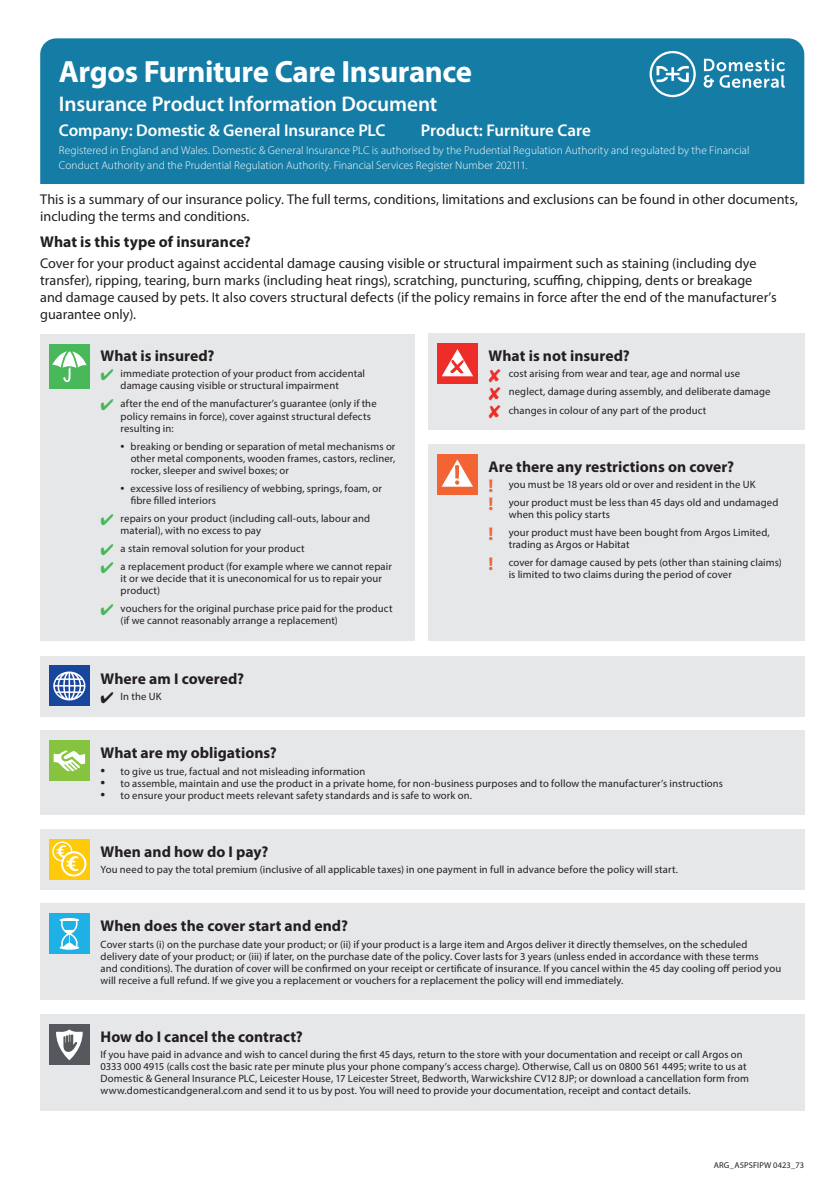
<style>
.page{position:relative;width:840px;height:1191px;background:#fff}
.page>*{position:absolute;margin:0;border:0;box-sizing:border-box;transform-origin:0 0}
.t1{font:700 30.8px "Myriad Pro";letter-spacing:-.015em;color:#fff}
.t2{font:600 21.2px "Myriad Pro";letter-spacing:-.005em;color:#fff}
.t3{font:600 17px "Myriad Pro";letter-spacing:-.005em;color:#fff}
.t4{font:700 15.6px "Myriad Pro";color:#231f20}
.t5{font:14.2px/17px "Myriad Pro";color:#231f20}
.t6{font:300 11.4px/14.2px "Myriad Pro";letter-spacing:.005em;color:#fff}
.t7{font:10.6px/12px "Myriad Pro";letter-spacing:.01em;color:#231f20}
.t8{font:8.6px "Myriad Pro";letter-spacing:.015em;color:#231f20}
.s1{color:#48b85a}
.s2{font-size:14.2px}
.s3{color:#ee2d28}
.s4{font-weight:700;font-size:18.4px;color:#f26434}
.s5{font-size:17px}
</style>
<div class="page">
<div style="left:40px;top:38px;width:763px;height:146px;background:#157ca5"></div>
<svg style="left:649px;top:51px;width:46px;height:46px"></svg>
<svg style="left:703px;top:59px;width:81px;height:29px"></svg>
<div style="left:40px;top:333px;width:375px;height:307px;background:#e6e7e9"></div>
<div style="left:49px;top:344px;width:40px;height:45px;background:#48b85a"></div>
<svg style="left:52px;top:351px;width:34px;height:31px"></svg>
<div style="left:428px;top:333px;width:375px;height:96px;background:#e6e7e9"></div>
<div style="left:437px;top:343px;width:40px;height:41px;background:#ee2d28"></div>
<svg style="left:442px;top:349px;width:31px;height:27px"></svg>
<div style="left:428px;top:444px;width:375px;height:196px;background:#e6e7e9"></div>
<div style="left:437px;top:454px;width:40px;height:40px;background:#f26434"></div>
<svg style="left:441px;top:459px;width:32px;height:28px"></svg>
<div style="left:40px;top:656px;width:763px;height:60px;background:#e6e7e9"></div>
<div style="left:49px;top:666px;width:40px;height:40px;background:#18469d"></div>
<svg style="left:53px;top:671px;width:32px;height:29px"></svg>
<div style="left:40px;top:730px;width:763px;height:84px;background:#e6e7e9"></div>
<div style="left:49px;top:740px;width:40px;height:41px;background:#86c43f"></div>
<svg style="left:54px;top:750px;width:31px;height:21px"></svg>
<div style="left:40px;top:829px;width:763px;height:60px;background:#e6e7e9"></div>
<div style="left:49px;top:839px;width:40px;height:40px;background:#feca0a"></div>
<svg style="left:52px;top:841px;width:34px;height:35px"></svg>
<div style="left:40px;top:903px;width:763px;height:96px;background:#e6e7e9"></div>
<div style="left:49px;top:913px;width:40px;height:41px;background:#1fb0e6"></div>
<svg style="left:60px;top:918px;width:19px;height:31px"></svg>
<div style="left:40px;top:1014px;width:763px;height:96px;background:#e6e7e9"></div>
<div style="left:49px;top:1024px;width:40px;height:40px;background:#55585d"></div>
<svg style="left:56px;top:1029px;width:27px;height:31px"></svg>
<p class="t1" style="left:59px;top:51px;width:414px">Argos Furniture Care Insurance</p>
<p class="t2" style="left:59px;top:90px;width:380px">Insurance Product Information Document</p>
<p class="t3" style="left:59px;top:120px;width:328px">Company: Domestic &amp; General Insurance PLC</p>
<p class="t3" style="left:420px;top:120px;width:171px">Product: Furniture Care</p>
<p class="t6" style="left:59px;top:143px;width:691px">Registered in England and Wales. Domestic &amp; General Insurance PLC is authorised by the Prudential Regulation Authority and regulated by the Financial<br>Conduct Authority and the Prudential Regulation Authority. Financial Services Register Number 202111.</p>
<p class="t5" style="left:40px;top:191px;width:758px">This is a summary of our insurance policy. The full terms, conditions, limitations and exclusions can be found in other documents, including the terms and conditions.</p>
<p class="t4" style="left:40px;top:231px;width:212px">What is this type of insurance?</p>
<p class="t5" style="left:40px;top:254px;width:737px">Cover for your product against accidental damage causing visible or structural impairment such as staining (including dye transfer), ripping, tearing, burn marks (including heat rings), scratching, puncturing, scuffing, chipping, dents or breakage and damage caused by pets. It also covers structural defects (if the policy remains in force after the end of the manufacturer’s guarantee only).</p>
<p class="t4" style="left:100px;top:346px;width:115px">What is insured?</p>
<p class="t7" style="left:100px;top:368px;width:266px;text-align:center"><span class="s1">✔</span> immediate protection of your product from accidental damage causing visible or structural impairment</p>
<p class="t7" style="left:121px;top:398px;width:257px;text-indent:-20px"><span class="s1">✔</span> after the end of the manufacturer’s guarantee (only if the policy remains in force), cover against structural defects resulting in:</p>
<p class="t7" style="left:131px;top:440px;width:266px;text-align:justify;text-indent:-10px"><span class="s2">•</span> breaking or bending or separation of metal mechanisms or other metal components, wooden frames, castors, recliner, rocker, sleeper and swivel boxes; or</p>
<p class="t7" style="left:131px;top:482px;width:252px;text-indent:-10px"><span class="s2">•</span> excessive loss of resiliency of webbing, springs, foam, or fibre filled interiors</p>
<p class="t7" style="left:121px;top:512px;width:251px;text-indent:-20px"><span class="s1">✔</span> repairs on your product (including call-outs, labour and material), with no excess to pay</p>
<p class="t7" style="left:100px;top:542px;width:205px"><span class="s1">✔</span> a stain removal solution for your product</p>
<p class="t7" style="left:121px;top:560px;width:272px;text-indent:-20px"><span class="s1">✔</span> a replacement product (for example where we cannot repair it or we decide that it is uneconomical for us to repair your product)</p>
<p class="t7" style="left:121px;top:602px;width:273px;text-indent:-20px"><span class="s1">✔</span> vouchers for the original purchase price paid for the product (if we cannot reasonably arrange a replacement)</p>
<p class="t4" style="left:100px;top:668px;width:145px">Where am I covered?</p>
<p class="t7" style="left:100px;top:690px;width:62px">✔ In the UK</p>
<p class="t4" style="left:488px;top:346px;width:142px">What is not insured?</p>
<p class="t7" style="left:488px;top:365px;width:283px;line-height:18px"><span class="s3">✘</span> cost arising from wear and tear, age and normal use<br><span class="s3">✘</span> neglect, damage during assembly, and deliberate damage <span class="s3">✘</span> changes in colour of any part of the product</p>
<p class="t4" style="left:488px;top:456px;width:247px">Are there any restrictions on cover?</p>
<p class="t7" style="left:488px;top:475px;width:291px;line-height:18px"><span class="s4">!</span> you must be 18 years old or over and resident in the UK<br><span class="s4">!</span> your product must be less than 45 days old and undamaged</p>
<p class="t7" style="left:488px;top:505px;width:282px;line-height:18px;text-indent:20px">when this policy starts<br><span class="s4">!</span> your product must have been bought from Argos Limited,</p>
<p class="t7" style="left:488px;top:535px;width:294px;line-height:18px;text-indent:20px">trading as Argos or Habitat<br><span class="s4">!</span> cover for damage caused by pets (other than staining claims)</p>
<p class="t7" style="left:508px;top:568px;width:224px">is limited to two claims during the period of cover</p>
<p class="t4" style="left:100px;top:743px;width:177px">What are my obligations?</p>
<p class="t7" style="left:100px;top:765px;width:266px"><span class="s5">•</span> to give us true, factual and not misleading information</p>
<p class="t7" style="left:100px;top:777px;width:623px"><span class="s5">•</span> to assemble, maintain and use the product in a private home, for non-business purposes and to follow the manufacturer’s instructions</p>
<p class="t7" style="left:100px;top:789px;width:373px"><span class="s5">•</span> to ensure your product meets relevant safety standards and is safe to work on.</p>
<p class="t4" style="left:100px;top:841px;width:169px">When and how do I pay?</p>
<p class="t7" style="left:100px;top:863px;width:578px">You need to pay the total premium (inclusive of all applicable taxes) in one payment in full in advance before the policy will start.</p>
<p class="t4" style="left:100px;top:916px;width:249px">When does the cover start and end?</p>
<p class="t7" style="left:100px;top:937px;width:681px">Cover starts (i) on the purchase date your product; or (ii) if your product is a large item and Argos deliver it directly themselves, on the scheduled delivery date of your product; or (iii) if later, on the purchase date of the policy. Cover lasts for 3 years (unless ended in accordance with these terms<br>and conditions). The duration of cover will be confirmed on your receipt or certificate of insurance. If you cancel within the 45 day cooling off period you will receive a full refund. If we give you a replacement or vouchers for a replacement the policy will end immediately.</p>
<p class="t4" style="left:100px;top:1026px;width:203px">How do I cancel the contract?</p>
<p class="t7" style="left:100px;top:1048px;width:649px">If you have paid in advance and wish to cancel during the first 45 days, return to the store with your documentation and receipt or call Argos on 0333 000 4915 (calls cost the basic rate per minute plus your phone company’s access charge). Otherwise, Call us on 0800 561 4495; write to us at Domestic &amp; General Insurance PLC, Leicester House, 17 Leicester Street, Bedworth, Warwickshire CV12 8JP; or download a cancellation form from www.domesticandgeneral.com and send it to us by post. You will need to provide your documentation, receipt and contact details.</p>
<p class="t8" style="left:713px;top:1159px;width:92px">ARG_A5PSFIPW 0423_73</p>
</div>
